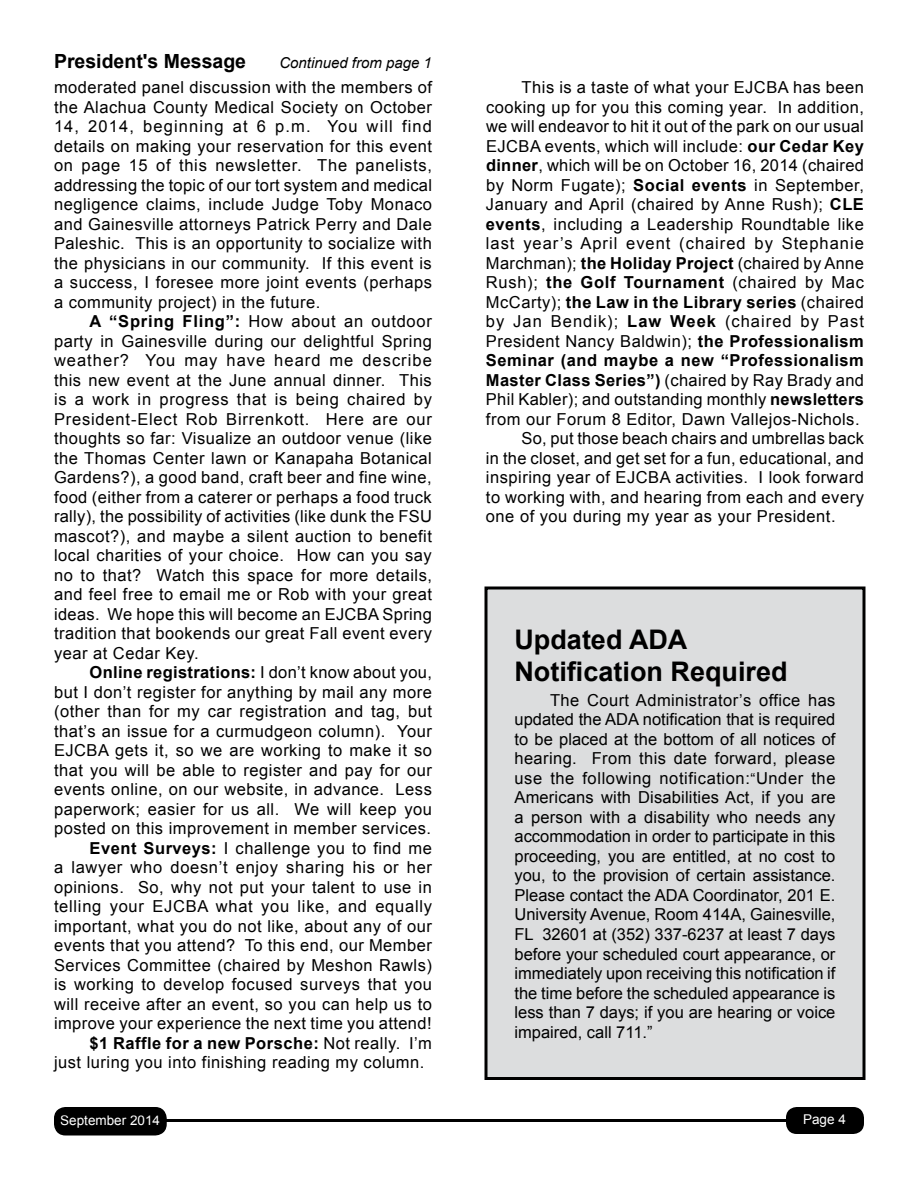
<style>
.page{position:relative;width:918px;height:1188px;background:#fff}
.page>*{position:absolute;margin:0;border:0;box-sizing:border-box;transform-origin:0 0}
.t1{font:700 27px/32.4px "Arial";color:#000}
.t2{font:700 19.5px "Arial";color:#000}
.t3{font:16.5px/19.5px "Arial";letter-spacing:.03em;color:#000;text-align:justify}
.t4{font:700 16.5px "Arial";letter-spacing:.03em;color:#000}
.t5{font:16.5px "Arial";letter-spacing:.06em;color:#000}
.t6{font:italic 15px "Arial";color:#000}
.t7{font:13.5px "Arial";color:#fff}
.s1{font-weight:700}
.s2{font-weight:400}
.s3{font-size:15px}
</style>
<div class="page">
<div style="left:55px;top:1108px;width:111px;height:27px;background:#000;border-radius:11px"></div>
<div style="left:54px;top:1107px;width:113px;height:29px;border:2px solid #000;border-radius:11px"></div>
<div style="left:786px;top:1107px;width:78px;height:27px;background:#000;border-radius:11px"></div>
<hr style="left:81px;top:1119px;width:736px;height:3px;background:#000">
<div style="left:486px;top:588px;width:378px;height:490px;background:#dcddde"></div>
<div style="left:484px;top:586px;width:382px;height:494px;border:3px solid #000"></div>
<p class="t2" style="left:54px;top:48px;width:194px">President's Message</p>
<p class="t6" style="left:279px;top:53px;width:154px">Continued from page 1</p>
<p class="t3" style="left:54px;top:78px;width:380px">moderated panel discussion with the members of the Alachua County Medical Society on October 14, 2014, beginning at 6 p.m. You will find details on making your reservation for this event on page 15 of this newsletter. The panelists, addressing the topic of our tort system and medical negligence claims, include Judge Toby Monaco and Gainesville attorneys Patrick Perry and Dale Paleshic. This is an opportunity to socialize with the physicians in our community. If this event is a success, I foresee more joint events (perhaps a community project) in the future.</p>
<p class="t3" style="left:54px;top:312px;width:380px;text-indent:36px"><span class="s1">A “Spring Fling”:</span> How about an outdoor party in Gainesville during our delightful Spring weather? You may have heard me describe this new event at the June annual dinner. This is a work in progress that is being chaired by President-Elect Rob Birrenkott. Here are our thoughts so far: Visualize an outdoor venue (like the Thomas Center lawn or Kanapaha Botanical Gardens?), a good band, craft beer and fine wine, food (either from a caterer or perhaps a food truck rally), the possibility of activities (like dunk the FSU mascot?), and maybe a silent auction to benefit local charities of your choice. How can you say no to that? Watch this space for more details, and feel free to email me or Rob with your great ideas. We hope this will become an EJCBA Spring tradition that bookends our great Fall event every year at Cedar Key.</p>
<p class="t4" style="left:90px;top:661px;width:344px">Online registrations: <span class="s2">I don’t know about you,</span></p>
<p class="t3" style="left:54px;top:682px;width:379px">but I don’t register for anything by mail any more</p>
<p class="t3" style="left:54px;top:702px;width:380px">(other than for my car registration and tag, but</p>
<p class="t3" style="left:54px;top:721px;width:379px">that’s an issue for a curmudgeon column). Your</p>
<p class="t3" style="left:54px;top:741px;width:379px">EJCBA gets it, so we are working to make it so</p>
<p class="t3" style="left:54px;top:760px;width:379px">that you will be able to register and pay for our</p>
<p class="t3" style="left:54px;top:780px;width:379px">events online, on our website, in advance. Less</p>
<p class="t3" style="left:54px;top:799px;width:379px">paperwork; easier for us all. We will keep you</p>
<p class="t3" style="left:54px;top:819px;width:379px">posted on this improvement in member services.</p>
<p class="t3" style="left:90px;top:838px;width:344px"><span class="s1">Event Surveys:</span> I challenge you to find me</p>
<p class="t3" style="left:54px;top:858px;width:380px">a lawyer who doesn’t enjoy sharing his or her</p>
<p class="t3" style="left:54px;top:877px;width:379px">opinions. So, why not put your talent to use in</p>
<p class="t3" style="left:54px;top:897px;width:380px">telling your EJCBA what you like, and equally</p>
<p class="t3" style="left:54px;top:916px;width:379px">important, what you do not like, about any of our</p>
<p class="t3" style="left:54px;top:936px;width:379px">events that you attend? To this end, our Member</p>
<p class="t3" style="left:54px;top:955px;width:379px">Services Committee (chaired by Meshon Rawls)</p>
<p class="t3" style="left:54px;top:975px;width:379px">is working to develop focused surveys that you</p>
<p class="t3" style="left:54px;top:994px;width:379px">will receive after an event, so you can help us to</p>
<p class="t3" style="left:54px;top:1014px;width:379px">improve your experience the next time you attend!</p>
<p class="t4" style="left:90px;top:1032px;width:344px">$1 Raffle for a new Porsche: <span class="s2">Not really. I’m</span></p>
<p class="t3" style="left:54px;top:1053px;width:372px">just luring you into finishing reading my column.</p>
<p class="t3" style="left:522px;top:78px;width:344px">This is a taste of what your EJCBA has been</p>
<p class="t3" style="left:486px;top:97px;width:379px">cooking up for you this coming year. In addition,</p>
<p class="t3" style="left:486px;top:117px;width:379px">we will endeavor to hit it out of the park on our usual</p>
<p class="t3" style="left:486px;top:136px;width:379px">EJCBA events, which will include: <span class="s1">our Cedar Key</span></p>
<p class="t3" style="left:486px;top:156px;width:380px"><span class="s1">dinner</span>, which will be on October 16, 2014 (chaired</p>
<p class="t3" style="left:486px;top:175px;width:379px">by Norm Fugate); <span class="s1">Social events</span> in September,</p>
<p class="t3" style="left:486px;top:195px;width:379px">January and April (chaired by Anne Rush); <span class="s1">CLE</span></p>
<p class="t3" style="left:486px;top:214px;width:379px"><span class="s1">events</span>, including a Leadership Roundtable like</p>
<p class="t5" style="left:486px;top:233px;width:379px">last year’s April event (chaired by Stephanie</p>
<p class="t3" style="left:486px;top:253px;width:379px">Marchman); <span class="s1">the Holiday Project</span> (chaired by Anne</p>
<p class="t3" style="left:486px;top:273px;width:379px">Rush); <span class="s1">the Golf Tournament</span> (chaired by Mac</p>
<p class="t4" style="left:486px;top:291px;width:380px"><span class="s2">McCarty);</span> the Law in the Library series <span class="s2">(chaired</span></p>
<p class="t5" style="left:486px;top:311px;width:379px">by Jan Bendik); <span class="s1">Law Week</span> (chaired by Past</p>
<p class="t3" style="left:486px;top:331px;width:379px">President Nancy Baldwin); <span class="s1">the Professionalism</span></p>
<p class="t4" style="left:486px;top:349px;width:379px">Seminar (and maybe a new “Professionalism</p>
<p class="t3" style="left:486px;top:370px;width:380px"><span class="s1">Master Class Series”)</span> (chaired by Ray Brady and</p>
<p class="t3" style="left:486px;top:390px;width:380px">Phil Kabler); and outstanding monthly <span class="s1">newsletters</span></p>
<p class="t3" style="left:486px;top:409px;width:375px">from our Forum 8 Editor, Dawn Vallejos-Nichols.</p>
<p class="t3" style="left:522px;top:429px;width:344px">So, put those beach chairs and umbrellas back</p>
<p class="t3" style="left:486px;top:448px;width:379px">in the closet, and get set for a fun, educational, and</p>
<p class="t3" style="left:486px;top:468px;width:379px">inspiring year of EJCBA activities. I look forward</p>
<p class="t3" style="left:486px;top:487px;width:379px">to working with, and hearing from each and every</p>
<p class="t3" style="left:486px;top:507px;width:351px">one of you during my year as your President.</p>
<h1 class="t1" style="left:514px;top:624px;width:275px">Updated ADA<br>Notification Required</h1>
<p class="t3" style="left:514px;top:691px;width:323px;text-indent:36px">The Court Administrator’s office has updated the ADA notification that is required to be placed at the bottom of all notices of hearing. From this date forward, please use the following notification:<span class="s3">“</span>Under the Americans with Disabilities Act, if you are a person with a disability who needs any accommodation in order to participate in this proceeding, you are entitled, at no cost to you, to the provision of certain assistance.<br>Please contact the ADA Coordinator, 201 E.<br>University Avenue, Room 414A, Gainesville, FL 32601 at (352) 337-6237 at least 7 days before your scheduled court appearance, or immediately upon receiving this notification if the time before the scheduled appearance is less than 7 days; if you are hearing or voice impaired, call 711.”</p>
<p class="t7" style="left:60px;top:1111px;width:101px">September 2014</p>
<p class="t7" style="left:803px;top:1111px;width:44px">Page 4</p>
</div>
